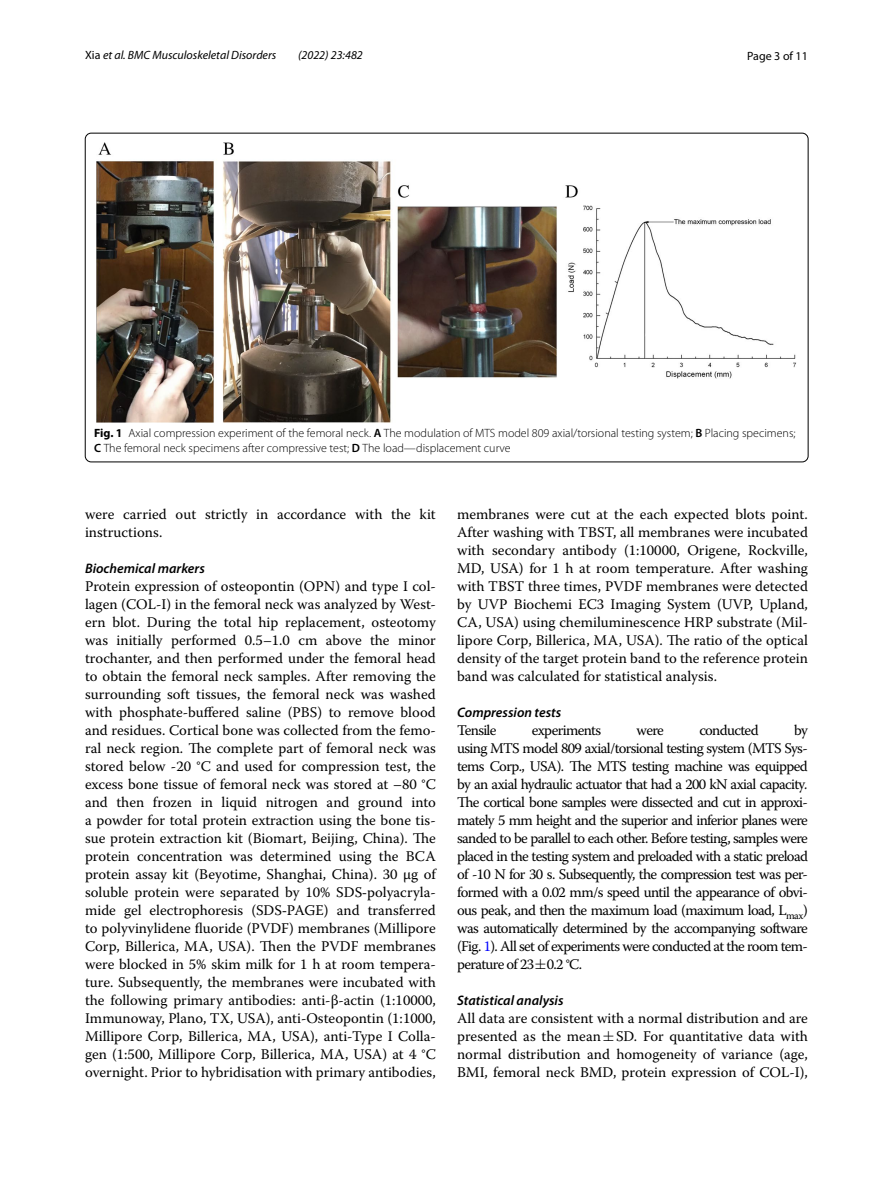
<style>
.page{position:relative;width:893px;height:1187px;background:#fff}
.page>*{position:absolute;margin:0;border:0;box-sizing:border-box;transform-origin:0 0}
.t1{font:14.7px/18px "Warnock Pro";color:#000;text-align:justify}
.t2{font:14.7px "Warnock Pro";letter-spacing:-.045em;color:#000}
.t3{font:italic 600 13.8px "Myriad Pro";color:#000}
.t4{font:300 12px/15px "Myriad Pro";color:#000}
.t5{font:italic 12px "Myriad Pro";color:#000}
.t6{font:12px "Myriad Pro";color:#000}
.s1{font-style:normal}
.s2{font-weight:700}
.s3{font-weight:600}
.s4{font-family:"STIX Math"}
.s5{font-style:italic}
.s6{color:#00f}
.s7{font-family:"MTSY"}
</style>
<div class="page">
<img style="left:96px;top:142px;width:700px;height:280px">
<p class="t5" style="left:85px;top:48px;width:193px"><span class="s1">Xia</span> et al. BMC Musculoskeletal Disorders</p>
<p class="t5" style="left:298px;top:48px;width:66px">(2022) 23:482</p>
<p class="t6" style="left:747px;top:48px;width:62px">Page 3 of 11</p>
<p class="t4" style="left:94px;top:426px;width:703px"><span class="s2">Fig. 1</span> Axial compression experiment of the femoral neck. <span class="s3">A</span> The modulation of MTS model 809 axial/torsional testing system; <span class="s3">B</span> Placing specimens;<br><span class="s3">C</span> The femoral neck specimens after compressive test; <span class="s3">D</span> The load—displacement curve</p>
<p class="t1" style="left:85px;top:505px;width:352px">were carried out strictly in accordance with the kit instructions.</p>
<p class="t3" style="left:85px;top:559px;width:121px">Biochemical markers</p>
<p class="t1" style="left:85px;top:577px;width:352px">Protein expression of osteopontin (OPN) and type I col&shy;lagen (COL-I) in the femoral neck was analyzed by West&shy;ern blot. During the total hip replacement, osteotomy was initially performed 0.5–1.0 cm above the minor trochanter, and then performed under the femoral head to obtain the femoral neck samples. After removing the surrounding soft tissues, the femoral neck was washed with phosphate-buffered saline (PBS) to remove blood and residues. Cortical bone was collected from the femo&shy;ral neck region. The complete part of femoral neck was stored below -20 °C and used for compression test, the excess bone tissue of femoral neck was stored at –80 °C and then frozen in liquid nitrogen and ground into a powder for total protein extraction using the bone tis&shy;sue protein extraction kit (Biomart, Beijing, China). The protein concentration was determined using the BCA protein assay kit (Beyotime, Shanghai, China). 30 μg of soluble protein were separated by 10% SDS<span class="s4">‐</span>polyacryla&shy;mide gel electrophoresis (SDS<span class="s4">‐</span>PAGE) and transferred to polyvinylidene fluoride (PVDF) membranes (Millipore Corp, Billerica, MA, USA). Then the PVDF membranes were blocked in 5% skim milk for 1 h at room tempera&shy;ture. Subsequently, the membranes were incubated with the following primary antibodies: anti-β-actin (1:10000, Immunoway, Plano, TX, USA), anti-Osteopontin (1:1000, Millipore Corp, Billerica, MA, USA), anti-Type I Colla&shy;gen (1:500, Millipore Corp, Billerica, MA, USA) at 4 °C overnight. Prior to hybridisation with primary antibodies,</p>
<p class="t1" style="left:457px;top:505px;width:352px">membranes were cut at the each expected blots point.<br>After washing with TBST, all membranes were incubated with secondary antibody (1:10000, Origene, Rockville, MD, USA) for 1 h at room temperature. After washing with TBST three times, PVDF membranes were detected by UVP Biochemi EC3 Imaging System (UVP, Upland, CA, USA) using chemiluminescence HRP substrate (Mil&shy;lipore Corp, Billerica, MA, USA). The ratio of the optical density of the target protein band to the reference protein band was calculated for statistical analysis.</p>
<p class="t3" style="left:457px;top:703px;width:106px">Compression tests</p>
<p class="t2" style="left:457px;top:721px;width:41px">Tensile</p>
<p class="t2" style="left:532px;top:721px;width:71px">experiments</p>
<p class="t1" style="left:637px;top:721px;width:29px">were</p>
<p class="t2" style="left:699px;top:721px;width:61px">conducted</p>
<p class="t1" style="left:457px;top:721px;width:352px;text-indent:337px">by using MTS model 809 axial/torsional testing system (MTS Sys&shy;tems Corp., USA). The MTS testing machine was equipped by an axial hydraulic actuator that had a 200 kN axial capacity<span class="s5">.<br></span>The cortical bone samples were dissected and cut in approxi&shy;mately 5 mm height and the superior and inferior planes were sanded to be parallel to each other. Before testing, samples were placed in the testing system and preloaded with a static preload of -10 N for 30 s. Subsequently, the compression test was per&shy;formed with a 0.02 mm/s speed until the appearance of obvi&shy;ous peak, and then the maximum load (maximum load, L<sub>max</sub>) was automatically determined by the accompanying software (Fig. <span class="s6">1</span>). All set of experiments were conducted at the room tem&shy;perature of 23<span class="s7">±</span>0.2 °C.</p>
<p class="t3" style="left:457px;top:991px;width:108px">Statistical analysis</p>
<p class="t1" style="left:457px;top:1009px;width:352px">All data are consistent with a normal distribution and are presented as the mean<span class="s7">±</span>SD. For quantitative data with normal distribution and homogeneity of variance (age, BMI, femoral neck BMD, protein expression of COL-I),</p>
</div>
